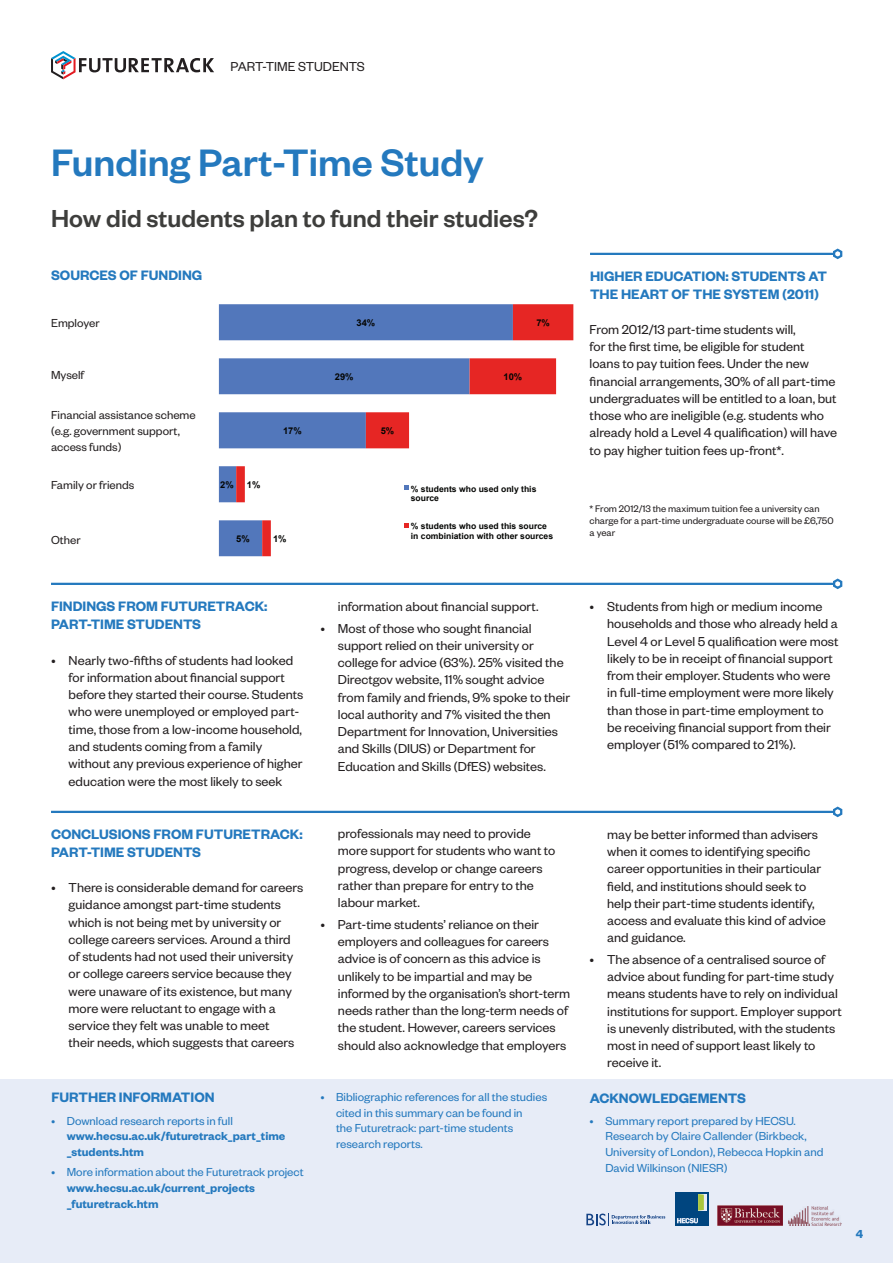
<style>
.page{position:relative;width:893px;height:1263px;background:#fff}
.page>*{position:absolute;margin:0;border:0;box-sizing:border-box;transform-origin:0 0}
.t1{font:500 42px "Founders Grotesk";color:#2479be}
.t2{font:500 27px "Founders Grotesk";color:#3e3e3c}
.t3{font:600 15px/18px "Founders Grotesk";color:#2479be}
.t4{font:14.25px/17.2px "Founders Grotesk";color:#231f20}
.t5{font:12.75px/15.8px "Founders Grotesk";color:#2479be}
.t6{font:600 12.75px/15.8px "Founders Grotesk";color:#2479be}
.t7{font:12.75px/15.8px "Founders Grotesk";color:#231f20}
.t8{font:10.5px/12px "Founders Grotesk";color:#231f20}
.t9{font:700 9.3px "Arial";color:#040503}
.t10{font:700 8.55px/9.9px "Arial";color:#040503}
</style>
<div class="page">
<svg style="left:51px;top:51px;width:163px;height:28px"></svg>
<svg style="left:219px;top:304px;width:17px;height:252px;fill:#5277bb"></svg>
<svg style="left:236px;top:304px;width:337px;height:252px"></svg>
<div style="left:402px;top:473px;width:152px;height:76px;background:#fff"></div>
<svg style="left:405px;top:486px;width:4px;height:4px"></svg>
<svg style="left:405px;top:523px;width:4px;height:5px"></svg>
<div style="left:0;top:1079px;width:893px;height:184px;background:#e7ecf7"></div>
<img style="left:718px;top:1205px;width:64px;height:20px">
<div style="left:675px;top:1192px;width:33px;height:33px;background:#004b84"></div>
<div style="left:698px;top:1194px;width:8px;height:16px;background:#e7ecf7"></div>
<svg style="left:698px;top:1194px;width:6px;height:16px"></svg>
<svg style="left:677px;top:1218px;width:21px;height:5px"></svg>
<svg style="left:586px;top:1213px;width:79px;height:12px"></svg>
<img style="left:789px;top:1207px;width:53px;height:18px">
<hr style="left:51px;top:583px;width:783px;height:2px;background:#2479be">
<hr style="left:51px;top:811px;width:783px;height:2px;background:#2479be">
<hr style="left:590px;top:253px;width:244px;height:2px;background:#2479be">
<svg style="left:831px;top:578px;width:12px;height:12px"></svg>
<svg style="left:831px;top:806px;width:12px;height:12px"></svg>
<svg style="left:831px;top:248px;width:12px;height:12px"></svg>
<p class="t4" style="left:231px;top:58px;width:136px">PART-TIME STUDENTS</p>
<h1 class="t1" style="left:51px;top:137px;width:434px">Funding Part-Time Study</h1>
<h2 class="t2" style="left:51px;top:202px;width:489px">How did students plan to fund their studies?</h2>
<p class="t3" style="left:51px;top:266px;width:153px">SOURCES OF FUNDING</p>
<p class="t3" style="left:590px;top:266px;width:238px">HIGHER EDUCATION: STUDENTS AT<br>THE HEART OF THE SYSTEM (2011)</p>
<p class="t7" style="left:51px;top:315px;width:50px">Employer</p>
<p class="t7" style="left:51px;top:367px;width:35px">Myself</p>
<p class="t9" style="left:118px;top:408px;width:93px">Financial assistance</p>
<p class="t9" style="left:117px;top:430px;width:95px">government support,</p>
<p class="t7" style="left:51px;top:407px;width:146px">Financial assistance scheme (e.g. government support, access funds)</p>
<p class="t7" style="left:51px;top:477px;width:85px">Family or friends</p>
<p class="t9" style="left:220px;top:478px;width:15px">2%</p>
<p class="t9" style="left:247px;top:479px;width:15px">1%</p>
<p class="t9" style="left:283px;top:425px;width:20px">17%</p>
<p class="t7" style="left:51px;top:531px;width:31px">Other</p>
<p class="t9" style="left:236px;top:533px;width:15px">5%</p>
<p class="t9" style="left:273px;top:533px;width:15px">1%</p>
<p class="t9" style="left:356px;top:317px;width:20px">34%</p>
<p class="t9" style="left:335px;top:371px;width:20px">29%</p>
<p class="t9" style="left:381px;top:425px;width:15px">5%</p>
<p class="t9" style="left:536px;top:317px;width:15px">7%</p>
<p class="t9" style="left:503px;top:371px;width:20px">10%</p>
<p class="t10" style="left:411px;top:484px;width:127px">% students who used only this source</p>
<p class="t10" style="left:411px;top:522px;width:144px">% students who used this source in combiniation with other sources</p>
<p class="t4" style="left:590px;top:320px;width:249px">From 2012/13 part-time students will,<br>for the first time, be eligible for student loans to pay tuition fees. Under the new financial arrangements, 30% of all part-time undergraduates will be entitled to a loan, but those who are ineligible (e.g. students who already hold a Level 4 qualification) will have to pay higher tuition fees up-front*.</p>
<p class="t8" style="left:590px;top:502px;width:245px">* From 2012/13 the maximum tuition fee a university can charge for a part-time undergraduate course will be £6,750 a year</p>
<p class="t3" style="left:51px;top:597px;width:218px">FINDINGS FROM FUTURETRACK:<br>PART-TIME STUDENTS</p>
<p class="t4" style="left:69px;top:651px;width:236px;text-indent:-18px">• Nearly two-fifths of students had looked for information about financial support before they started their course. Students who were unemployed or employed part&shy;time, those from a low-income household, and students coming from a family without any previous experience of higher education were the most likely to seek</p>
<p class="t4" style="left:338px;top:597px;width:202px">information about financial support.</p>
<p class="t4" style="left:338px;top:619px;width:234px;text-indent:-18px">• Most of those who sought financial support relied on their university or college for advice (63%). 25% visited the Directgov website, 11% sought advice from family and friends, 9% spoke to their local authority and 7% visited the then Department for Innovation, Universities and Skills (DIUS) or Department for Education and Skills (DfES) websites.</p>
<p class="t4" style="left:607px;top:597px;width:233px;text-indent:-18px">• Students from high or medium income households and those who already held a Level 4 or Level 5 qualification were most likely to be in receipt of financial support from their employer. Students who were in full-time employment were more likely than those in part-time employment to be receiving financial support from their employer (51% compared to 21%).</p>
<p class="t3" style="left:51px;top:825px;width:253px">CONCLUSIONS FROM FUTURETRACK:<br>PART-TIME STUDENTS</p>
<p class="t4" style="left:69px;top:878px;width:236px;text-indent:-18px">• There is considerable demand for careers guidance amongst part-time students which is not being met by university or college careers services. Around a third of students had not used their university or college careers service because they were unaware of its existence, but many more were reluctant to engage with a service they felt was unable to meet<br>their needs, which suggests that careers</p>
<p class="t4" style="left:338px;top:824px;width:219px">professionals may need to provide more support for students who want to progress, develop or change careers rather than prepare for entry to the labour market.</p>
<p class="t4" style="left:338px;top:915px;width:234px;text-indent:-18px">• Part-time students’ reliance on their employers and colleagues for careers advice is of concern as this advice is unlikely to be impartial and may be informed by the organisation’s short-term needs rather than the long-term needs of the student. However, careers services should also acknowledge that employers</p>
<p class="t4" style="left:607px;top:825px;width:220px">may be better informed than advisers when it comes to identifying specific career opportunities in their particular field, and institutions should seek to help their part-time students identify, access and evaluate this kind of advice and guidance.</p>
<p class="t4" style="left:607px;top:950px;width:236px;text-indent:-18px">• The absence of a centralised source of advice about funding for part-time study means students have to rely on individual institutions for support. Employer support is unevenly distributed, with the students most in need of support least likely to receive it.</p>
<p class="t5" style="left:336px;top:1088px;width:213px;text-indent:-16px">• Bibliographic references for all the studies cited in this summary can be found in<br>the Futuretrack: part-time students research reports.</p>
<p class="t3" style="left:51px;top:1088px;width:165px">FURTHER INFORMATION</p>
<p class="t3" style="left:590px;top:1088px;width:158px">ACKNOWLEDGEMENTS</p>
<p class="t5" style="left:605px;top:1112px;width:220px;text-indent:-16px">• Summary report prepared by HECSU.<br>Research by Claire Callender (Birkbeck, University of London), Rebecca Hopkin and David Wilkinson (NIESR)</p>
<p class="t5" style="left:51px;top:1112px;width:183px">• Download research reports in full</p>
<p class="t6" style="left:67px;top:1128px;width:220px">www.hecsu.ac.uk/futuretrack_part_time _students.htm</p>
<p class="t5" style="left:51px;top:1164px;width:254px">• More information about the Futuretrack project</p>
<p class="t6" style="left:67px;top:1179px;width:190px">www.hecsu.ac.uk/current_projects _futuretrack.htm</p>
<p class="t6" style="left:856px;top:1226px;width:9px">4</p>
</div>
